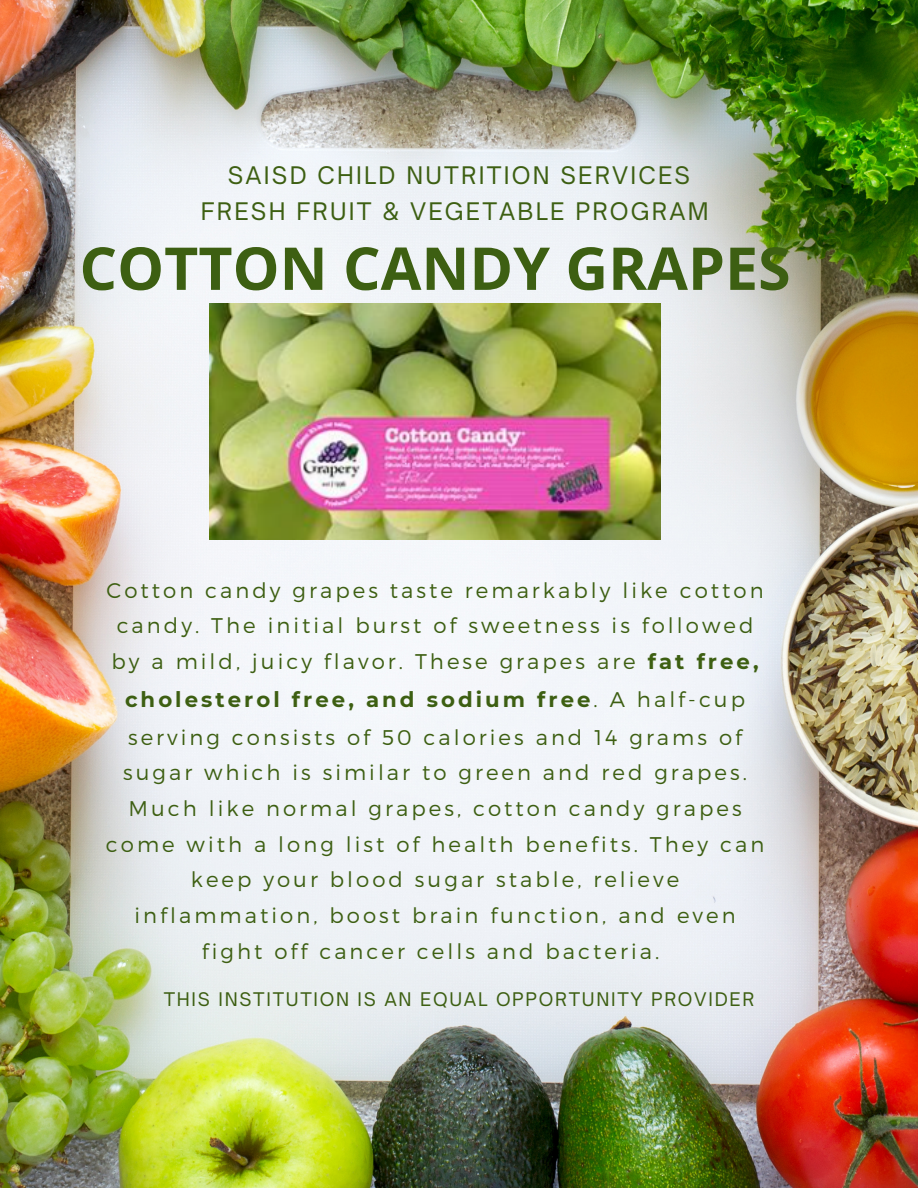
<style>
.page{position:relative;width:918px;height:1188px;background:#fff}
.page>*{position:absolute;margin:0;border:0;box-sizing:border-box;transform-origin:0 0}
.t1{font:700 59.1px "Open Sans";color:#3d5f12}
.t2{font:23.25px/36px "Open Sauce One";letter-spacing:.095em;color:#3d5f12;text-align:center}
.t3{font:300 21.3px/35.7px "Montserrat";letter-spacing:.145em;color:#3d5f12}
.t4{font:18px "Open Sauce One";letter-spacing:.095em;color:#3d5f12}
.s1{font-weight:700}
</style>
<div class="page">
<img style="left:0;top:0;width:918px;height:1188px">
<img style="left:209px;top:304px;width:451px;height:235px">
<p class="t2" style="left:201px;top:157px;width:509px">SAISD CHILD NUTRITION SERVICES<br>FRESH FRUIT &amp; VEGETABLE PROGRAM</p>
<h1 class="t1" style="left:79px;top:227px;width:713px">COTTON CANDY GRAPES</h1>
<p class="t3" style="left:106px;top:571px;width:659px">Cotton candy grapes taste remarkably like cotton candy. The initial burst of sweetness is followed by a mild, juicy flavor. These grapes are <span class="s1">fat free,</span></p>
<p class="t3" style="left:125px;top:679px;width:622px;line-height:37.8px"><span class="s1">cholesterol free, and sodium free</span>. A half-cup serving consists of 50 calories and 14 grams of</p>
<p class="t3" style="left:106px;top:754px;width:660px;text-align:center">sugar which is similar to green and red grapes.<br>Much like normal grapes, cotton candy grapes come with a long list of health benefits. They can keep your blood sugar stable, relieve inflammation, boost brain function, and even fight off cancer cells and bacteria.</p>
<p class="t4" style="left:164px;top:988px;width:592px">THIS INSTITUTION IS AN EQUAL OPPORTUNITY PROVIDER</p>
</div>
